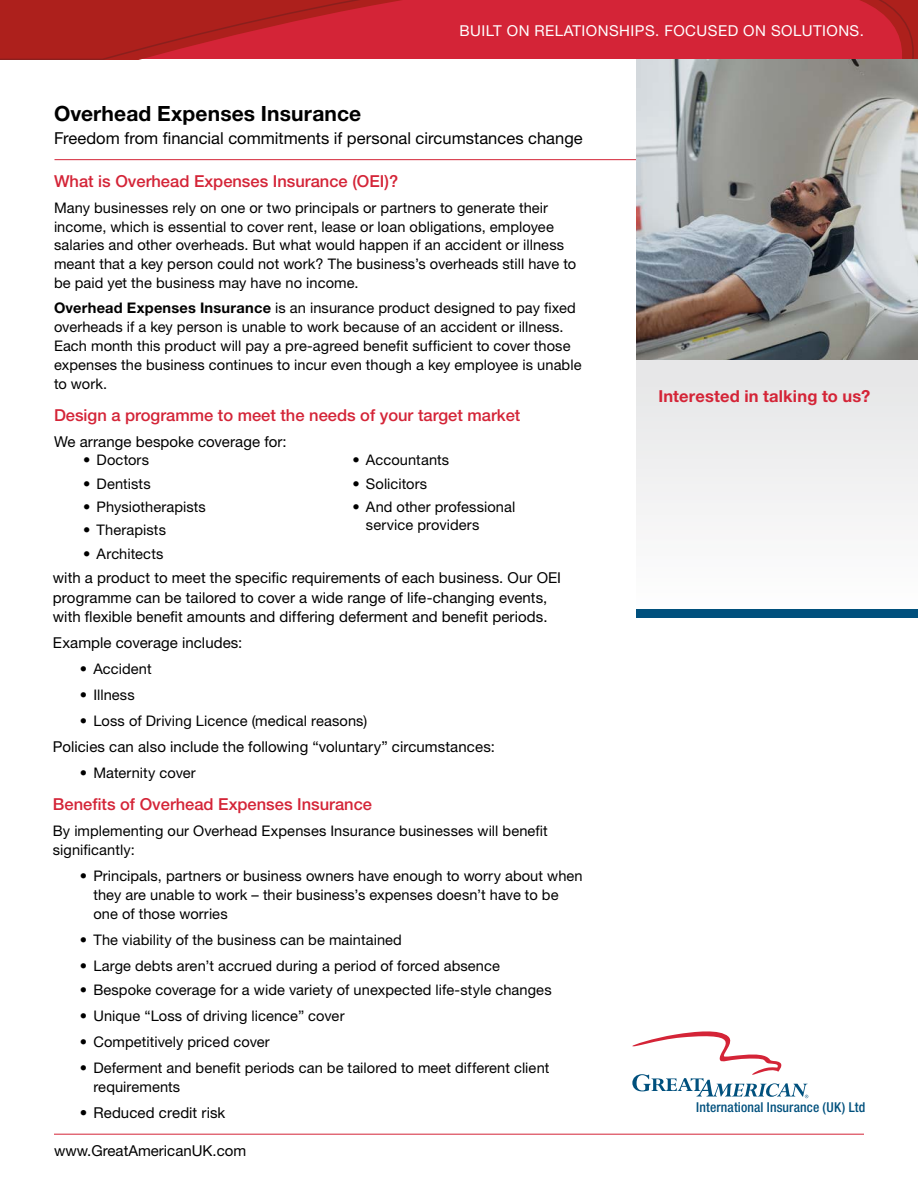
<style>
.page{position:relative;width:918px;height:1188px;background:#fff}
.page>*{position:absolute;margin:0;border:0;box-sizing:border-box;transform-origin:0 0}
.t1{font:700 21px "Helvetica Neue LT Std";letter-spacing:.005em;color:#000}
.t2{font:500 16.5px "Helvetica Neue LT Std";color:#d42437}
.t3{font:16.5px "Helvetica Neue LT Std";color:#000}
.t4{font:700 16.5px "Helvetica Neue LT Std";letter-spacing:.01em;color:#d42437}
.t5{font:15px/19.5px "Helvetica Neue LT Std";letter-spacing:.005em;color:#000}
.t6{font:15px "Helvetica Neue LT Std";letter-spacing:.03em;color:#fff}
.t7{font:14.7px/18.8px "Helvetica Neue LT Std";letter-spacing:.005em;color:#000}
.t8{font:500 condensed 13.65px "Helvetica Neue LT Std";letter-spacing:.01em;color:#00507d}
.s1{font-weight:700}
</style>
<div class="page">
<svg style="left:0;top:0;width:918px;height:59px;background:#c7222e"></svg>
<div style="left:637px;top:356px;width:281px;height:257px;background:#f1f1f2"></div>
<div style="left:637px;top:609px;width:281px;height:9px;background:#00507d"></div>
<hr style="left:54px;top:159px;width:810px;height:1px;background:#d42437">
<img style="left:637px;top:59px;width:281px;height:300px">
<hr style="left:54px;top:1134px;width:810px;height:1px;background:#d42437">
<svg style="left:632px;top:1031px;width:176px;height:67px"></svg>
<p class="t6" style="left:459px;top:22px;width:406px">BUILT ON RELATIONSHIPS. FOCUSED ON SOLUTIONS.</p>
<h1 class="t1" style="left:54px;top:101px;width:309px">Overhead Expenses Insurance</h1>
<p class="t3" style="left:54px;top:128px;width:530px">Freedom from financial commitments if personal circumstances change</p>
<p class="t2" style="left:54px;top:172px;width:346px">What is Overhead Expenses Insurance (OEI)?</p>
<p class="t7" style="left:54px;top:198px;width:524px">Many businesses rely on one or two principals or partners to generate their income, which is essential to cover rent, lease or loan obligations, employee salaries and other overheads. But what would happen if an accident or illness meant that a key person could not work? The business’s overheads still have to be paid yet the business may have no income.</p>
<p class="t7" style="left:54px;top:299px;width:529px"><span class="s1">Overhead Expenses Insurance</span> is an insurance product designed to pay fixed overheads if a key person is unable to work because of an accident or illness.<br>Each month this product will pay a pre-agreed benefit sufficient to cover those expenses the business continues to incur even though a key employee is unable to work.</p>
<p class="t2" style="left:54px;top:405px;width:468px">Design a programme to meet the needs of your target market</p>
<p class="t5" style="left:54px;top:432px;width:234px">We arrange bespoke coverage for:</p>
<p class="t7" style="left:83px;top:450px;width:67px">• Doctors</p>
<p class="t7" style="left:83px;top:474px;width:69px">• Dentists</p>
<p class="t7" style="left:83px;top:497px;width:124px">• Physiotherapists</p>
<p class="t7" style="left:83px;top:521px;width:84px">• Therapists</p>
<p class="t7" style="left:83px;top:544px;width:82px">• Architects</p>
<p class="t7" style="left:352px;top:450px;width:98px">• Accountants</p>
<p class="t7" style="left:352px;top:474px;width:76px">• Solicitors</p>
<p class="t7" style="left:366px;top:497px;width:151px;line-height:18px;text-indent:-13px">• And other professional service providers</p>
<p class="t5" style="left:53px;top:568px;width:510px">with a product to meet the specific requirements of each business. Our OEI programme can be tailored to cover a wide range of life-changing events, with flexible benefit amounts and differing deferment and benefit periods.</p>
<p class="t5" style="left:53px;top:633px;width:191px">Example coverage includes:</p>
<p class="t7" style="left:80px;top:659px;width:73px">• Accident</p>
<p class="t7" style="left:80px;top:685px;width:56px">• Illness</p>
<p class="t7" style="left:80px;top:711px;width:289px">• Loss of Driving Licence (medical reasons)</p>
<p class="t5" style="left:53px;top:737px;width:443px">Policies can also include the following “voluntary” circumstances:</p>
<p class="t7" style="left:80px;top:763px;width:117px">• Maternity cover</p>
<p class="t2" style="left:53px;top:794px;width:321px">Benefits of Overhead Expenses Insurance</p>
<p class="t7" style="left:53px;top:821px;width:496px;line-height:19.2px">By implementing our Overhead Expenses Insurance businesses will benefit significantly:</p>
<p class="t7" style="left:93px;top:866px;width:491px;line-height:19.2px;text-indent:-13px">• Principals, partners or business owners have enough to worry about when they are unable to work – their business’s expenses doesn’t have to be one of those worries</p>
<p class="t7" style="left:80px;top:930px;width:324px">• The viability of the business can be maintained</p>
<p class="t7" style="left:80px;top:956px;width:422px">• Large debts aren’t accrued during a period of forced absence</p>
<p class="t7" style="left:80px;top:981px;width:473px">• Bespoke coverage for a wide variety of unexpected life-style changes</p>
<p class="t7" style="left:80px;top:1006px;width:266px">• Unique “Loss of driving licence” cover</p>
<p class="t7" style="left:80px;top:1032px;width:191px">• Competitively priced cover</p>
<p class="t7" style="left:93px;top:1058px;width:458px;line-height:19.2px;text-indent:-13px">• Deferment and benefit periods can be tailored to meet different client requirements</p>
<p class="t5" style="left:80px;top:1103px;width:147px">• Reduced credit risk</p>
<p class="t5" style="left:54px;top:1141px;width:194px">www.GreatAmericanUK.com</p>
<p class="t4" style="left:658px;top:386px;width:213px">Interested in talking to us?</p>
<p class="t8" style="left:696px;top:1099px;width:171px">International Insurance (UK) Ltd</p>
</div>
